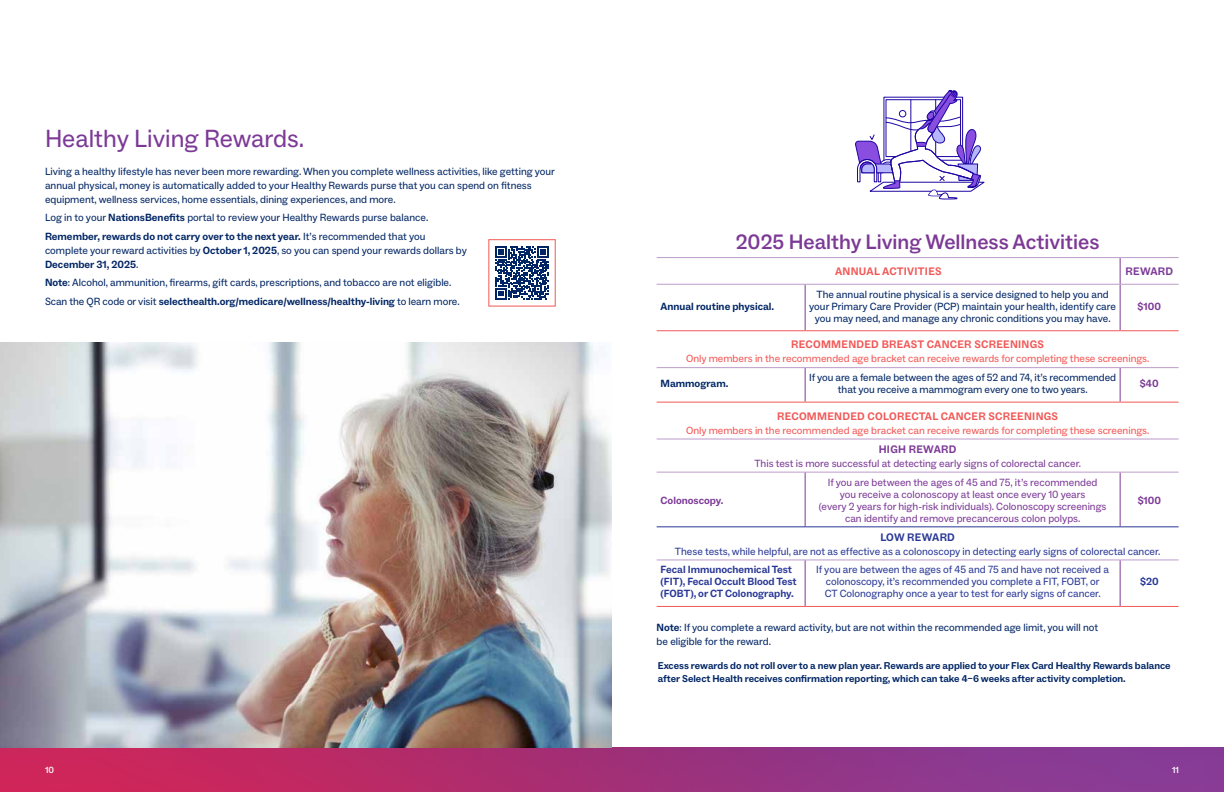
<style>
.page{position:relative;width:1224px;height:792px;background:#fff}
.page>*{position:absolute;margin:0;border:0;box-sizing:border-box;transform-origin:0 0}
.t1{font:25px "ABC Social";color:#7c3996}
.t2{font:500 21px "ABC Social";color:#7c3996}
.t3{font:700 11px "ABC Social";letter-spacing:.025em;color:#f15856}
.t4{font:700 11px "ABC Social";letter-spacing:.025em;color:#7c3996}
.t5{font:700 11px "ABC Social";letter-spacing:.025em;color:#293896}
.t6{font:10.5px/14px "ABC Social";color:#002564}
.t7{font:10.5px/12px "ABC Social";color:#293896}
.t8{font:10.5px/12px "ABC Social";color:#7c3996;text-align:center}
.t9{font:10.5px "ABC Social";color:#f15856}
.t10{font:700 10.5px/12px "ABC Social";color:#293896}
.t11{font:700 10.5px "ABC Social";color:#002564}
.t12{font:700 10.5px "ABC Social";color:#7c3996}
.t13{font:700 10px/13px "ABC Social";color:#002564}
.t14{font:500 9px "ABC Social";color:#fff}
.s1{font-weight:700}
</style>
<div class="page">
<div style="left:0;top:747px;width:1224px;height:45px;background:linear-gradient(to right,#d02354,#7c3e9c)"></div>
<hr style="left:657px;top:439px;width:148px;height:1px;background:#bd9cca">
<hr style="left:805px;top:439px;width:315px;height:1px;background:#bd9cca">
<hr style="left:1120px;top:439px;width:59px;height:1px;background:#bd9cca">
<hr style="left:805px;top:285px;width:1px;height:45px;background:#7c3996">
<hr style="left:1120px;top:285px;width:1px;height:45px;background:#7c3996">
<hr style="left:805px;top:368px;width:1px;height:34px;background:#7c3996">
<hr style="left:1120px;top:368px;width:1px;height:34px;background:#7c3996">
<svg style="left:1120px;top:258px;width:1px;height:26px"></svg>
<hr style="left:657px;top:284px;width:148px;height:1px;background:#bd9cca">
<hr style="left:805px;top:284px;width:315px;height:1px;background:#bd9cca">
<hr style="left:1120px;top:284px;width:59px;height:1px;background:#bd9cca">
<hr style="left:657px;top:402px;width:148px;height:1px;background:#f15856">
<hr style="left:805px;top:402px;width:315px;height:1px;background:#f15856">
<hr style="left:1120px;top:402px;width:59px;height:1px;background:#f15856">
<hr style="left:657px;top:330px;width:148px;height:1px;background:#f15856">
<hr style="left:805px;top:330px;width:315px;height:1px;background:#f15856">
<hr style="left:1120px;top:330px;width:59px;height:1px;background:#f15856">
<hr style="left:657px;top:367px;width:148px;height:1px;background:#bd9cca">
<hr style="left:805px;top:367px;width:315px;height:1px;background:#bd9cca">
<hr style="left:1120px;top:367px;width:59px;height:1px;background:#bd9cca">
<hr style="left:657px;top:257px;width:148px;height:1px;background:#bd9cca">
<hr style="left:805px;top:257px;width:315px;height:1px;background:#bd9cca">
<hr style="left:1120px;top:257px;width:59px;height:1px;background:#bd9cca">
<hr style="left:805px;top:472px;width:1px;height:55px;background:#7c3996">
<hr style="left:1120px;top:472px;width:1px;height:55px;background:#7c3996">
<hr style="left:657px;top:472px;width:148px;height:1px;background:#bd9cca">
<hr style="left:805px;top:472px;width:315px;height:1px;background:#bd9cca">
<hr style="left:1120px;top:472px;width:59px;height:1px;background:#bd9cca">
<hr style="left:805px;top:560px;width:1px;height:46px;background:#7c3996">
<hr style="left:1120px;top:560px;width:1px;height:46px;background:#7c3996">
<hr style="left:657px;top:606px;width:148px;height:1px;background:#f15856">
<hr style="left:805px;top:606px;width:315px;height:1px;background:#f15856">
<hr style="left:1120px;top:606px;width:59px;height:1px;background:#f15856">
<hr style="left:657px;top:527px;width:148px;height:1px;background:#293896">
<hr style="left:805px;top:527px;width:315px;height:1px;background:#293896">
<hr style="left:1120px;top:527px;width:59px;height:1px;background:#293896">
<hr style="left:657px;top:560px;width:148px;height:1px;background:#bd9cca">
<hr style="left:805px;top:560px;width:315px;height:1px;background:#bd9cca">
<hr style="left:1120px;top:560px;width:59px;height:1px;background:#bd9cca">
<svg style="left:495px;top:246px;width:54px;height:54px"></svg>
<svg style="left:855px;top:89px;width:130px;height:111px"></svg>
<img style="left:0;top:342px;width:612px;height:405px">
<h1 class="t1" style="left:45px;top:124px;width:261px">Healthy Living Rewards.</h1>
<p class="t6" style="left:45px;top:164px;width:512px">Living a healthy lifestyle has never been more rewarding. When you complete wellness activities, like getting your annual physical, money is automatically added to your Healthy Rewards purse that you can spend on ftness equipment, wellness services, home essentials, dining experiences, and more.</p>
<p class="t6" style="left:45px;top:211px;width:385px">Log in to your <span class="s1">NationsBenefts</span> portal to review your Healthy Rewards purse balance.</p>
<p class="t6" style="left:45px;top:229px;width:423px"><span class="s1">Remember, rewards do not carry over to the next year.</span> It’s recommended that you complete your reward activities by <span class="s1">October 1, 2025</span>, so you can spend your rewards dollars by<br><span class="s1">December 31, 2025</span>.</p>
<p class="t6" style="left:45px;top:274px;width:416px;line-height:18.5px"><span class="s1">Note</span>: Alcohol, ammunition, frearms, gift cards, prescriptions, and tobacco are not eligible.<br>Scan the QR code or visit <span class="s1">selecthealth.org/medicare/wellness/healthy-living</span> to learn more.</p>
<h1 class="t2" style="left:736px;top:229px;width:365px">2025 Healthy Living Wellness Activities</h1>
<p class="t3" style="left:835px;top:265px;width:108px">ANNUAL ACTIVITIES</p>
<p class="t4" style="left:1126px;top:265px;width:49px">REWARD</p>
<p class="t11" style="left:661px;top:300px;width:115px">Annual routine physical.</p>
<p class="t6" style="left:809px;top:288px;width:308px;line-height:12px;text-align:center">The annual routine physical is a service designed to help you and your Primary Care Provider (PCP) maintain your health, identify care you may need, and manage any chronic conditions you may have.</p>
<p class="t12" style="left:1138px;top:300px;width:25px">$100</p>
<p class="t3" style="left:791px;top:338px;width:254px">RECOMMENDED BREAST CANCER SCREENINGS</p>
<p class="t9" style="left:686px;top:352px;width:465px">Only members in the recommended age bracket can receive rewards for completing these screenings.</p>
<p class="t11" style="left:661px;top:377px;width:69px">Mammogram.</p>
<p class="t6" style="left:809px;top:372px;width:309px;line-height:12px;text-align:center">If you are a female between the ages of 52 and 74, it’s recommended that you receive a mammogram every one to two years.</p>
<p class="t12" style="left:1140px;top:377px;width:20px">$40</p>
<h4 class="t3" style="left:777px;top:409px;width:282px">RECOMMENDED COLORECTAL CANCER SCREENINGS</h4>
<p class="t9" style="left:686px;top:424px;width:465px">Only members in the recommended age bracket can receive rewards for completing these screenings.</p>
<h4 class="t4" style="left:879px;top:442px;width:79px">HIGH REWARD</h4>
<p class="t8" style="left:754px;top:457px;width:328px">This test is more successful at detecting early signs of colorectal cancer.</p>
<p class="t12" style="left:661px;top:494px;width:64px">Colonoscopy.</p>
<p class="t8" style="left:819px;top:476px;width:289px">If you are between the ages of 45 and 75, it’s recommended you receive a colonoscopy at least once every 10 years<br>(every 2 years for high-risk individuals). Colonoscopy screenings can identify and remove precancerous colon polyps.</p>
<p class="t12" style="left:1138px;top:494px;width:25px">$100</p>
<p class="t5" style="left:880px;top:530px;width:76px">LOW REWARD</p>
<p class="t7" style="left:816px;top:564px;width:294px;text-align:center">If you are between the ages of 45 and 75 and have not received a colonoscopy, it’s recommended you complete a FIT, FOBT, or<br>CT Colonography once a year to test for early signs of cancer.</p>
<p class="t10" style="left:1140px;top:576px;width:20px">$20</p>
<p class="t6" style="left:657px;top:620px;width:443px"><span class="s1">Note</span>: If you complete a reward activity, but are not within the recommended age limit, you will not be eligible for the reward.</p>
<p class="t13" style="left:658px;top:659px;width:514px">Excess rewards do not roll over to a new plan year. Rewards are applied to your Flex Card Healthy Rewards balance after Select Health receives confrmation reporting, which can take 4–6 weeks after activity completion.</p>
<p class="t7" style="left:661px;top:542px;width:501px;line-height:18.7px;text-indent:14px">These tests, while helpful, are not as effective as a colonoscopy in detecting early signs of colorectal cancer.<br><span class="s1">Fecal Immunochemical Test</span></p>
<p class="t10" style="left:661px;top:576px;width:138px">(FIT), Fecal Occult Blood Test (FOBT), or CT Colonography.</p>
<p class="t14" style="left:45px;top:764px;width:11px">10</p>
<p class="t14" style="left:1172px;top:764px;width:8px">11</p>
</div>
